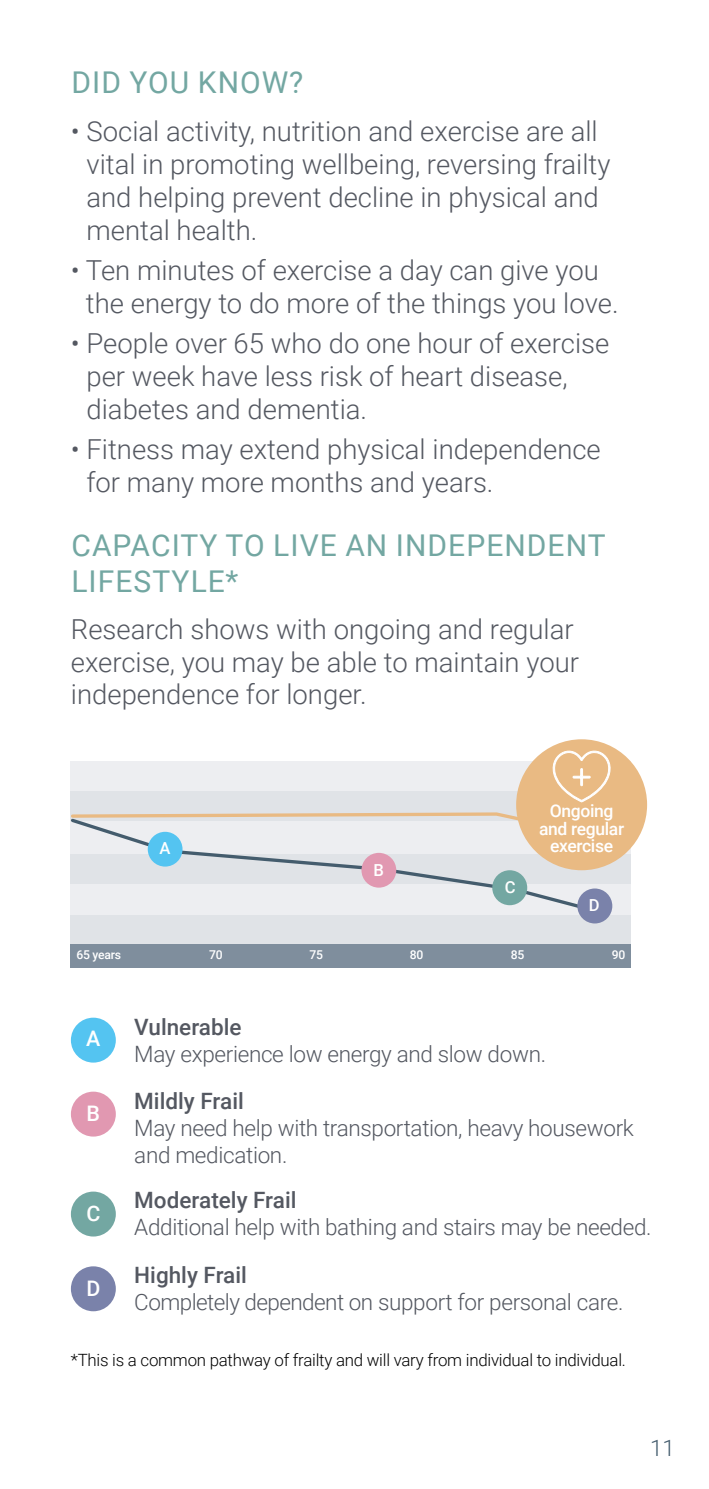
<style>
.page{position:relative;width:709px;height:1489px;background:#fff}
.page>*{position:absolute;margin:0;border:0;box-sizing:border-box;transform-origin:0 0}
.t1{font:30px/36px "Roboto";letter-spacing:.035em;color:#73a7a2}
.t2{font:300 27.5px/33px "Roboto";color:#545861}
.t3{font:300 22.5px/27px "Roboto";letter-spacing:-.015em;color:#545861}
.t4{font:500 22.5px "Roboto";color:#545861}
.t5{font:300 22.5px "Roboto";color:#445c6d}
.t6{font:500 21.5px "Roboto";color:#fff}
.t7{font:500 17.5px/17.5px "Roboto";letter-spacing:-.02em;color:#fff;text-align:center}
.t8{font:300 17px "Roboto";letter-spacing:-.015em;color:#000}
.t9{font:500 16.5px "Roboto";color:#fff}
.t10{font:500 12.25px "Roboto";letter-spacing:-.02em;color:#fff}
</style>
<div class="page">
<div style="left:71px;top:1017px;width:45px;height:45px;background:#54c4f1;border-radius:50%"></div>
<div style="left:71px;top:1091px;width:45px;height:45px;background:#e198b1;border-radius:50%"></div>
<div style="left:71px;top:1191px;width:45px;height:45px;background:#73a7a2;border-radius:50%"></div>
<div style="left:71px;top:1266px;width:45px;height:45px;background:#7a82aa;border-radius:50%"></div>
<div style="left:71px;top:761px;width:560px;height:183px;background:#edeef1"></div>
<div style="left:71px;top:854px;width:560px;height:30px;background:#e0e3e7"></div>
<div style="left:71px;top:914px;width:560px;height:30px;background:#e0e3e7"></div>
<div style="left:71px;top:790px;width:560px;height:30px;background:#e0e3e7"></div>
<div style="left:71px;top:944px;width:560px;height:24px;background:#7f8e9d"></div>
<svg style="left:70px;top:810px;width:447px;height:6px"></svg>
<svg style="left:70px;top:816px;width:532px;height:99px"></svg>
<div style="left:516px;top:739px;width:131px;height:131px;background:#e9ba83;border-radius:50%"></div>
<svg style="left:552px;top:750px;width:59px;height:52px"></svg>
<div style="left:148px;top:831px;width:34px;height:35px;background:#54c4f1;border-radius:50%"></div>
<div style="left:361px;top:852px;width:35px;height:35px;background:#e198b1;border-radius:50%"></div>
<div style="left:492px;top:870px;width:35px;height:35px;background:#73a7a2;border-radius:50%"></div>
<div style="left:577px;top:888px;width:35px;height:35px;background:#7a82aa;border-radius:50%"></div>
<p class="t1" style="left:71px;top:64px;width:233px">DID YOU KNOW?</p>
<p class="t2" style="left:86px;top:113px;width:525px;text-indent:-16px">• Social activity, nutrition and exercise are all vital in promoting wellbeing, reversing frailty and helping prevent decline in physical and mental health.</p>
<p class="t2" style="left:86px;top:252px;width:534px;text-indent:-15px">• Ten minutes of exercise a day can give you the energy to do more of the things you love.</p>
<p class="t2" style="left:86px;top:325px;width:524px;text-indent:-16px">• People over 65 who do one hour of exercise per week have less risk of heart disease, diabetes and dementia.</p>
<p class="t2" style="left:86px;top:432px;width:516px;text-indent:-16px">• Fitness may extend physical independence for many more months and years.</p>
<p class="t1" style="left:71px;top:526px;width:536px">CAPACITY TO LIVE AN INDEPENDENT<br>LIFESTYLE*</p>
<p class="t2" style="left:71px;top:612px;width:509px">Research shows with ongoing and regular exercise, you may be able to maintain your independence for longer.</p>
<p class="t7" style="left:539px;top:801px;width:87px">Ongoing and regular</p>
<p class="t9" style="left:160px;top:836px;width:13px">A</p>
<p class="t7" style="left:550px;top:836px;width:65px">exercise</p>
<p class="t9" style="left:373px;top:858px;width:12px">B</p>
<p class="t9" style="left:505px;top:875px;width:12px">C</p>
<p class="t9" style="left:589px;top:894px;width:12px">D</p>
<p class="t10" style="left:76px;top:946px;width:46px">65 years</p>
<p class="t10" style="left:209px;top:946px;width:15px">70</p>
<p class="t10" style="left:309px;top:946px;width:15px">75</p>
<p class="t10" style="left:410px;top:946px;width:15px">80</p>
<p class="t10" style="left:510px;top:946px;width:15px">85</p>
<p class="t10" style="left:611px;top:946px;width:15px">90</p>
<p class="t6" style="left:86px;top:1023px;width:16px">A</p>
<p class="t6" style="left:87px;top:1098px;width:15px">B</p>
<p class="t6" style="left:86px;top:1197px;width:15px">C</p>
<p class="t6" style="left:86px;top:1273px;width:15px">D</p>
<p class="t4" style="left:134px;top:1010px;width:109px">Vulnerable</p>
<p class="t3" style="left:134px;top:1039px;width:413px">May experience low energy and slow down.</p>
<p class="t4" style="left:134px;top:1084px;width:111px">Mildly Frail</p>
<p class="t3" style="left:134px;top:1113px;width:501px">May need help with transportation, heavy housework and medication.</p>
<p class="t4" style="left:134px;top:1184px;width:164px">Moderately Frail</p>
<p class="t3" style="left:134px;top:1212px;width:519px">Additional help with bathing and stairs may be needed.</p>
<p class="t4" style="left:134px;top:1259px;width:114px">Highly Frail</p>
<p class="t3" style="left:134px;top:1287px;width:490px">Completely dependent on support for personal care.</p>
<p class="t8" style="left:71px;top:1347px;width:556px">*This is a common pathway of frailty and will vary from individual to individual.</p>
<p class="t5" style="left:650px;top:1432px;width:26px">11</p>
</div>
